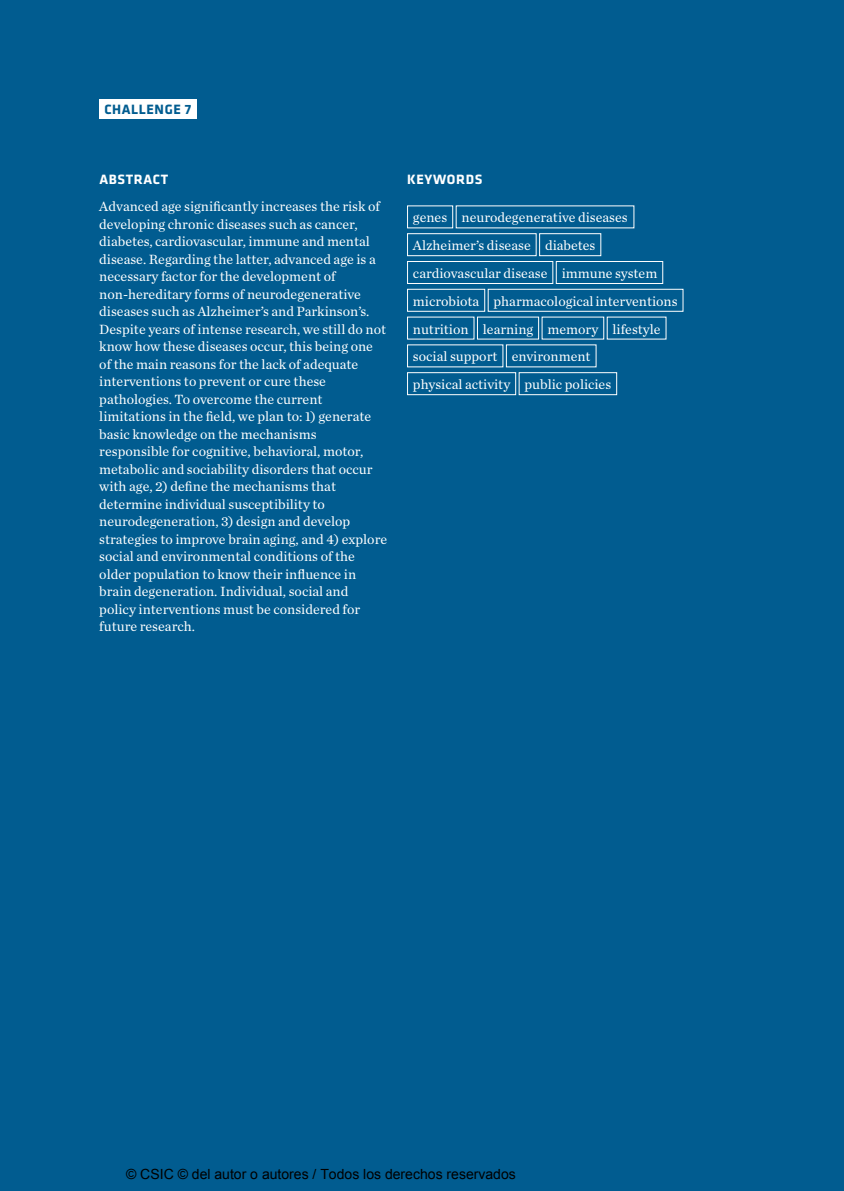
<style>
.page{position:relative;width:844px;height:1191px;background:#fff}
.page>*{position:absolute;margin:0;border:0;box-sizing:border-box;transform-origin:0 0}
.t1{font:14px/17.5px "Chronicle Text G1";color:#fff}
.t2{font:14px "Arial";color:#000}
.t3{font:700 14px "Klavika";letter-spacing:.045em;color:#fff}
.t4{font:700 14px "Klavika";letter-spacing:.045em;color:#015c90}
</style>
<div class="page">
<div style="left:0;top:0;width:843px;height:1191px;background:#015c90"></div>
<div style="left:99px;top:99px;width:98px;height:20px;background:#fff"></div>
<div style="left:407px;top:205px;width:46px;height:23px;border:1px solid #fff"></div>
<div style="left:407px;top:233px;width:129px;height:23px;border:1px solid #fff"></div>
<div style="left:539px;top:233px;width:62px;height:23px;border:1px solid #fff"></div>
<div style="left:407px;top:261px;width:146px;height:23px;border:1px solid #fff"></div>
<div style="left:555px;top:261px;width:108px;height:23px;border:1px solid #fff"></div>
<div style="left:407px;top:289px;width:78px;height:23px;border:1px solid #fff"></div>
<div style="left:487px;top:289px;width:196px;height:23px;border:1px solid #fff"></div>
<div style="left:407px;top:372px;width:109px;height:23px;border:1px solid #fff"></div>
<div style="left:518px;top:372px;width:99px;height:23px;border:1px solid #fff"></div>
<p class="t4" style="left:104px;top:102px;width:88px">CHALLENGE 7</p>
<p class="t3" style="left:99px;top:171px;width:70px">ABSTRACT</p>
<p class="t1" style="left:99px;top:197px;width:289px">Advanced age significantly increases the risk of developing chronic diseases such as cancer, diabetes, cardiovascular, immune and mental disease. Regarding the latter, advanced age is a necessary factor for the development of non-hereditary forms of neurodegenerative diseases such as Alzheimer’s and Parkinson’s.<br>Despite years of intense research, we still do not know how these diseases occur, this being one of the main reasons for the lack of adequate interventions to prevent or cure these pathologies. To overcome the current limitations in the field, we plan to: 1) generate basic knowledge on the mechanisms responsible for cognitive, behavioral, motor, metabolic and sociability disorders that occur with age, 2) define the mechanisms that determine individual susceptibility to neurodegeneration, 3) design and develop strategies to improve brain aging, and 4) explore social and environmental conditions of the older population to know their influence in brain degeneration. Individual, social and policy interventions must be considered for future research.</p>
<p class="t3" style="left:407px;top:171px;width:77px">KEYWORDS</p>
<p class="t1" style="left:413px;top:203px;width:266px;line-height:27.8px">genes neurodegenerative diseases Alzheimer’s disease diabetes cardiovascular disease immune system microbiota pharmacological interventions nutrition learning memory lifestyle social support environment<br>physical activity public policies</p>
<p class="t2" style="left:126px;top:1164px;width:391px">© CSIC © del autor o autores / Todos los derechos reservados</p>
</div>
